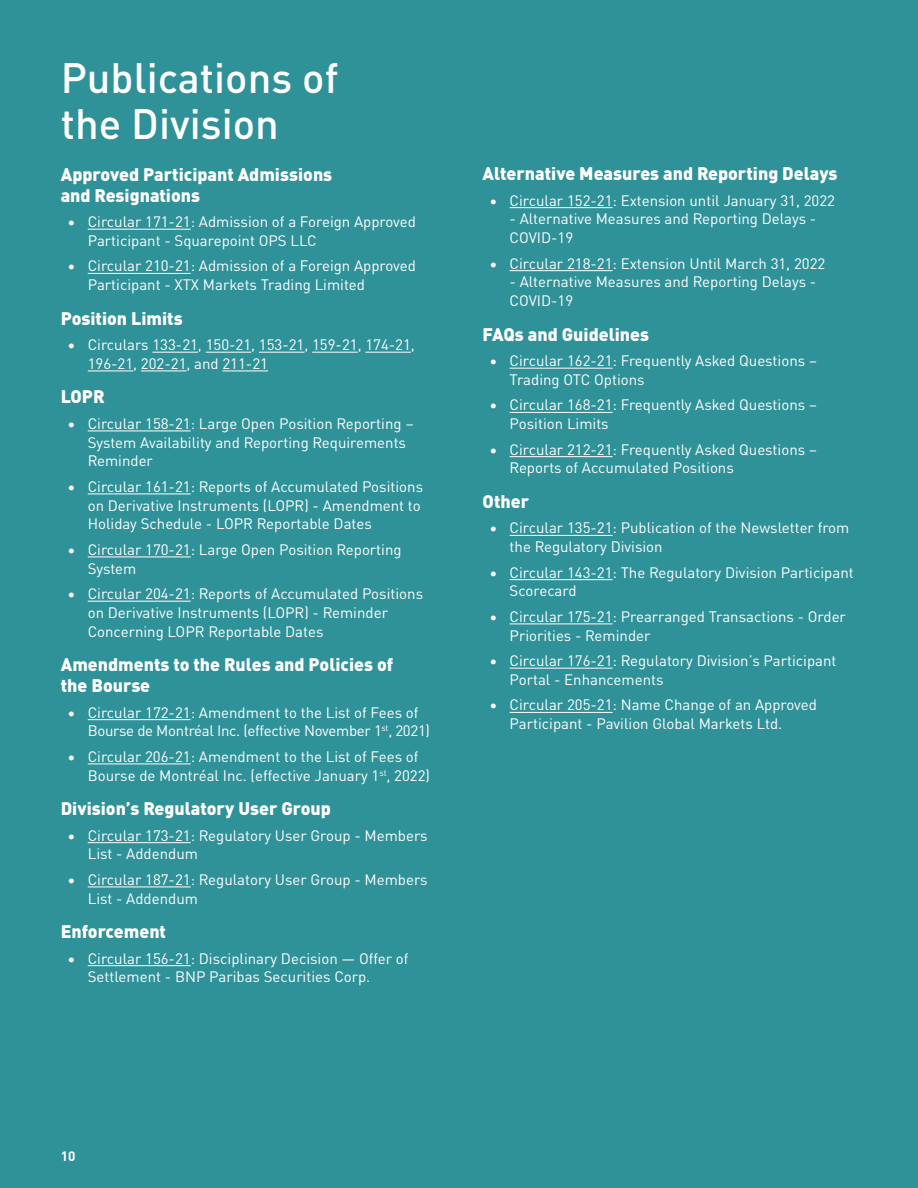
<style>
.page{position:relative;width:918px;height:1188px;background:#309299}
.page>*{position:absolute;margin:0;border:0;box-sizing:border-box;transform-origin:0 0}
.t1{font:500 42px/46.5px "DIN Pro";color:#fff}
.t2{font:900 18px/21px "DIN Pro";color:#fff}
.t3{font:15px/18.8px "DIN Pro";color:#fff}
.t4{font:15px/18.8px "DIN Pro";letter-spacing:-.02em;color:#fff}
.t5{font:700 13.5px "DIN Pro";color:#fff}
</style>
<div class="page">
<hr style="left:510px;top:207px;width:103px;height:1px;background:#fff">
<hr style="left:510px;top:270px;width:103px;height:1px;background:#fff">
<hr style="left:510px;top:368px;width:103px;height:1px;background:#fff">
<hr style="left:510px;top:412px;width:103px;height:1px;background:#fff">
<hr style="left:510px;top:456px;width:103px;height:1px;background:#fff">
<hr style="left:510px;top:535px;width:103px;height:1px;background:#fff">
<hr style="left:510px;top:579px;width:103px;height:1px;background:#fff">
<hr style="left:510px;top:624px;width:103px;height:1px;background:#fff">
<hr style="left:510px;top:668px;width:103px;height:1px;background:#fff">
<hr style="left:510px;top:712px;width:103px;height:1px;background:#fff">
<hr style="left:88px;top:229px;width:103px;height:1px;background:#fff">
<hr style="left:88px;top:273px;width:103px;height:1px;background:#fff">
<hr style="left:152px;top:352px;width:46px;height:1px;background:#fff">
<hr style="left:206px;top:352px;width:45px;height:1px;background:#fff">
<hr style="left:259px;top:352px;width:45px;height:1px;background:#fff">
<hr style="left:312px;top:352px;width:46px;height:1px;background:#fff">
<hr style="left:365px;top:352px;width:46px;height:1px;background:#fff">
<hr style="left:88px;top:371px;width:45px;height:1px;background:#fff">
<hr style="left:141px;top:371px;width:46px;height:1px;background:#fff">
<hr style="left:222px;top:371px;width:46px;height:1px;background:#fff">
<hr style="left:88px;top:431px;width:103px;height:1px;background:#fff">
<hr style="left:88px;top:494px;width:103px;height:1px;background:#fff">
<hr style="left:88px;top:557px;width:103px;height:1px;background:#fff">
<hr style="left:88px;top:601px;width:103px;height:1px;background:#fff">
<hr style="left:88px;top:719px;width:103px;height:1px;background:#fff">
<hr style="left:88px;top:764px;width:103px;height:1px;background:#fff">
<hr style="left:88px;top:842px;width:103px;height:1px;background:#fff">
<hr style="left:88px;top:887px;width:103px;height:1px;background:#fff">
<hr style="left:88px;top:965px;width:103px;height:1px;background:#fff">
<h1 class="t1" style="left:61px;top:52px;width:279px">Publications of the Division</h1>
<p class="t2" style="left:61px;top:162px;width:273px">Approved Participant Admissions and Resignations</p>
<p class="t3" style="left:88px;top:211px;width:330px;text-indent:-20px">• Circular 171-21: Admission of a Foreign Approved<br>Participant - Squarepoint OPS LLC</p>
<p class="t3" style="left:88px;top:256px;width:330px;text-indent:-20px">• Circular 210-21: Admission of a Foreign Approved<br>Participant - XTX Markets Trading Limited</p>
<p class="t2" style="left:61px;top:306px;width:123px">Position Limits</p>
<p class="t3" style="left:88px;top:334px;width:329px;text-indent:-20px">• Circulars 133-21, 150-21, 153-21, 159-21, 174-21,<br>196-21, 202-21, and 211-21</p>
<p class="t2" style="left:61px;top:385px;width:45px">LOPR</p>
<p class="t3" style="left:88px;top:413px;width:328px;text-indent:-20px">• Circular 158-21: Large Open Position Reporting –<br>System Availability and Reporting Requirements<br>Reminder</p>
<p class="t3" style="left:88px;top:476px;width:337px;text-indent:-20px">• Circular 161-21: Reports of Accumulated Positions on Derivative Instruments (LOPR) - Amendment to<br>Holiday Schedule - LOPR Reportable Dates</p>
<p class="t3" style="left:88px;top:539px;width:315px;text-indent:-20px">• Circular 170-21: Large Open Position Reporting<br>System</p>
<p class="t3" style="left:88px;top:583px;width:337px;text-indent:-20px">• Circular 204-21: Reports of Accumulated Positions on Derivative Instruments (LOPR) - Reminder<br>Concerning LOPR Reportable Dates</p>
<p class="t2" style="left:61px;top:653px;width:334px">Amendments to the Rules and Policies of the Bourse</p>
<p class="t4" style="left:88px;top:702px;width:344px;text-indent:-20px">• Circular 172-21: Amendment to the List of Fees of<br>Bourse de Montréal Inc. (effective November 1<sup>st</sup>, 2021)</p>
<p class="t3" style="left:88px;top:746px;width:344px;text-indent:-20px">• Circular 206-21: Amendment to the List of Fees of<br>Bourse de Montréal Inc. (effective January 1<sup>st</sup>, 2022)</p>
<p class="t2" style="left:61px;top:797px;width:272px">Division’s Regulatory User Group</p>
<p class="t3" style="left:88px;top:825px;width:341px;text-indent:-20px">• Circular 173-21: Regulatory User Group - Members<br>List - Addendum</p>
<p class="t3" style="left:88px;top:869px;width:341px;text-indent:-20px">• Circular 187-21: Regulatory User Group - Members<br>List - Addendum</p>
<p class="t2" style="left:61px;top:920px;width:107px">Enforcement</p>
<p class="t3" style="left:88px;top:948px;width:322px;text-indent:-20px">• Circular 156-21: Disciplinary Decision — Offer of<br>Settlement - BNP Paribas Securities Corp.</p>
<p class="t2" style="left:483px;top:162px;width:356px">Alternative Measures and Reporting Delays</p>
<p class="t3" style="left:489px;top:190px;width:347px">• Circular 152-21: Extension until January 31, 2022</p>
<p class="t3" style="left:510px;top:209px;width:308px">- Alternative Measures and Reporting Delays -<br>COVID-19</p>
<p class="t3" style="left:489px;top:253px;width:337px">• Circular 218-21: Extension Until March 31, 2022</p>
<p class="t3" style="left:510px;top:272px;width:308px">- Alternative Measures and Reporting Delays -<br>COVID-19</p>
<p class="t2" style="left:483px;top:322px;width:168px">FAQs and Guidelines</p>
<p class="t3" style="left:510px;top:350px;width:309px;text-indent:-20px">• Circular 162-21: Frequently Asked Questions –<br>Trading OTC Options</p>
<p class="t3" style="left:510px;top:395px;width:309px;text-indent:-20px">• Circular 168-21: Frequently Asked Questions –<br>Position Limits</p>
<p class="t3" style="left:510px;top:439px;width:309px;text-indent:-20px">• Circular 212-21: Frequently Asked Questions –<br>Reports of Accumulated Positions</p>
<p class="t2" style="left:483px;top:490px;width:48px">Other</p>
<p class="t3" style="left:510px;top:518px;width:341px;text-indent:-20px">• Circular 135-21: Publication of the Newsletter from the Regulatory Division</p>
<p class="t3" style="left:510px;top:562px;width:346px;text-indent:-20px">• Circular 143-21: The Regulatory Division Participant<br>Scorecard</p>
<p class="t3" style="left:510px;top:606px;width:338px;text-indent:-20px">• Circular 175-21: Prearranged Transactions - Order<br>Priorities - Reminder</p>
<p class="t3" style="left:510px;top:650px;width:328px;text-indent:-20px">• Circular 176-21: Regulatory Division’s Participant<br>Portal - Enhancements</p>
<p class="t3" style="left:510px;top:695px;width:309px;text-indent:-20px">• Circular 205-21: Name Change of an Approved<br>Participant - Pavilion Global Markets Ltd.</p>
<p class="t5" style="left:61px;top:1146px;width:16px">10</p>
</div>
